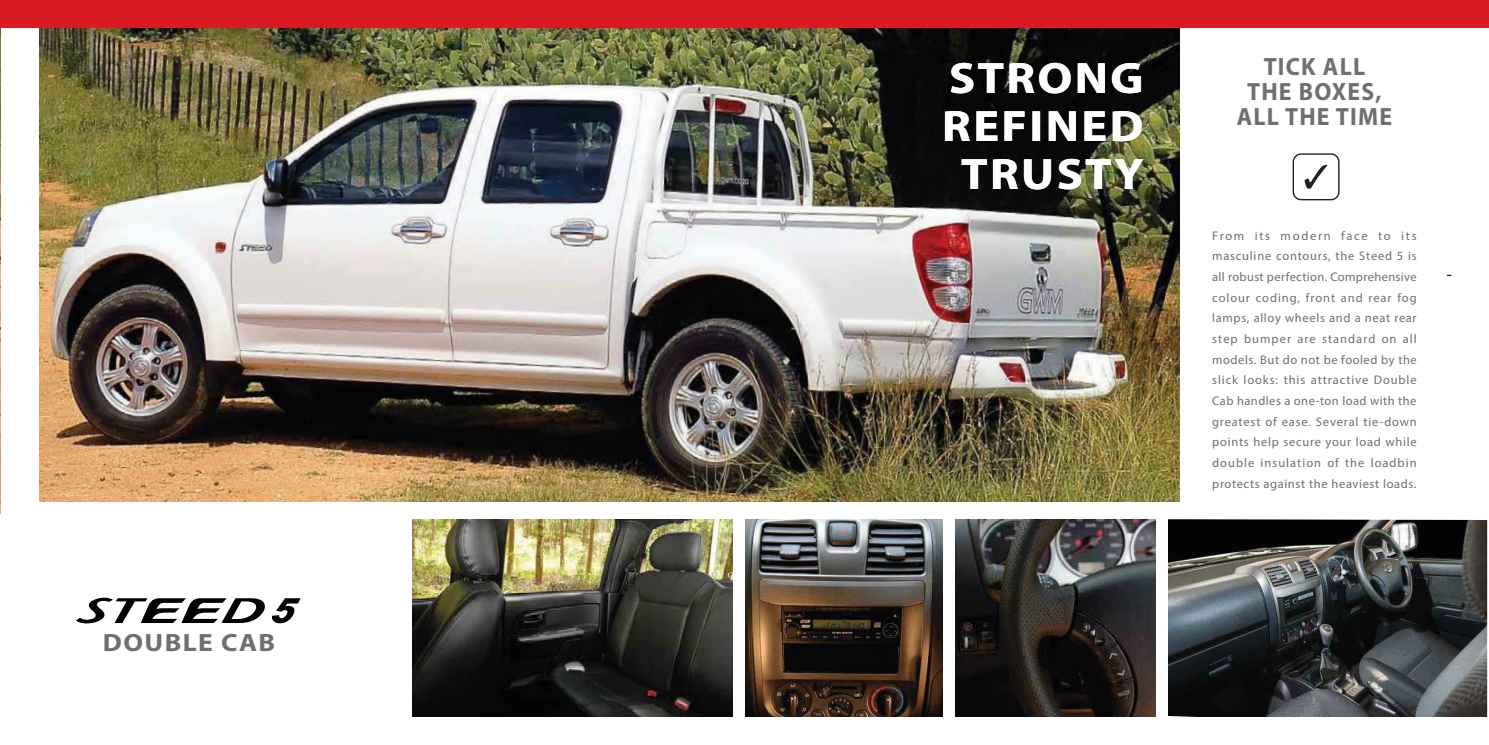
<style>
.page{position:relative;width:1489px;height:745px;background:#fff}
.page>*{position:absolute;margin:0;border:0;box-sizing:border-box;transform-origin:0 0}
.t1{font:700 44px/48.1px "Myriad Pro";letter-spacing:.05em;color:#fff;text-align:center;scale:1.1 1}
.t2{font:700 25px/25px "Myriad Pro";letter-spacing:.05em;color:#6e6f71;text-align:center;scale:.95 1}
.t3{font:700 25px "Myriad Pro";letter-spacing:.05em;color:#6e6f71;scale:1.1 1}
.t4{font:12.5px/20.6px "Myriad Pro";letter-spacing:.05em;color:#6e6f71;text-align:justify}
</style>
<div class="page">
<img style="left:39px;top:27px;width:1139px;height:475px">
<svg style="left:76px;top:597px;width:225px;height:27px"></svg>
<div style="left:1292px;top:153px;width:47px;height:47px;border:1px solid #231f20;border-radius:8px"></div>
<svg style="left:1304px;top:165px;width:23px;height:23px"></svg>
<img style="left:413px;top:519px;width:319px;height:197px">
<img style="left:745px;top:519px;width:198px;height:197px">
<img style="left:955px;top:519px;width:200px;height:197px">
<img style="left:1168px;top:519px;width:318px;height:197px">
<div style="left:0;top:0;width:1488px;height:27px;background:#d81a22"></div>
<h2 class="t3" style="left:103px;top:633px;width:158px">DOUBLE CAB</h2>
<h1 class="t1" style="left:942px;top:56px;width:184px">STRONG<br>REFINED<br>TRUSTY</h1>
<h2 class="t2" style="left:1236px;top:56px;width:165px">TICK ALL<br>THE BOXES,<br>ALL THE TIME</h2>
<p class="t4" style="left:1212px;top:226px;width:206px">From its modern face to its masculine contours, the Steed 5 is all robust perfection. Comprehensive colour coding, front and rear fog lamps, alloy wheels and a neat rear step bumper are standard on all models. But do not be fooled by the slick looks: this attractive Double Cab handles a one-ton load with the greatest of ease. Several tie-down points help secure your load while double insulation of the loadbin protects against the heaviest loads.</p>
</div>
